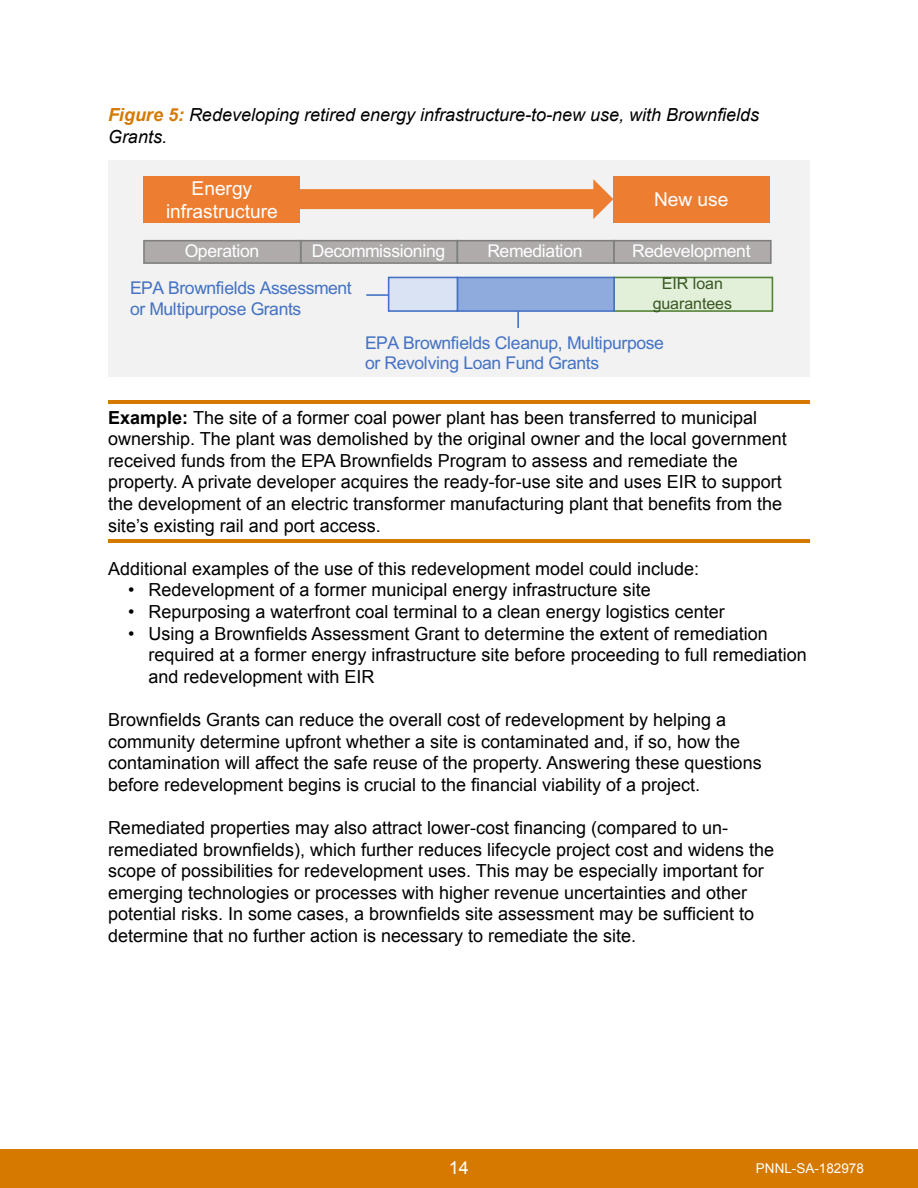
<style>
.page{position:relative;width:918px;height:1188px;background:#fff}
.page>*{position:absolute;margin:0;border:0;box-sizing:border-box;transform-origin:0 0}
.t1{font:19.2px/22.4px "Arial";color:#fff;text-align:center}
.t2{font:18px/21.6px "Arial";color:#000}
.t3{font:italic 18px/21.6px "Arial";color:#000}
.t4{font:18px "Arial";color:#fff}
.t5{font:17.55px/20.9px "Arial";letter-spacing:-.02em;color:#4472c4}
.t6{font:17.55px "Arial";letter-spacing:-.02em;color:#fff}
.t7{font:16.05px/19.2px "Arial";letter-spacing:-.005em;color:#385723;text-align:center}
.t8{font:13.5px "Arial";color:#fff}
.s1{font-weight:700;color:#d57900}
.s2{font-weight:700}
</style>
<div class="page">
<div style="left:0;top:1149px;width:918px;height:39px;background:#d57900"></div>
<hr style="left:108px;top:400px;width:702px;height:4px;background:#d57900">
<hr style="left:108px;top:539px;width:702px;height:4px;background:#d57900">
<div style="left:108px;top:161px;width:702px;height:216px;background:#f2f2f2"></div>
<hr style="left:366px;top:294px;width:22px;height:2px;background:#4472c4">
<div style="left:301px;top:241px;width:156px;height:22px;background:#afabab"></div>
<div style="left:300px;top:240px;width:158px;height:24px;border:2px solid #7f7f7f"></div>
<div style="left:457px;top:241px;width:157px;height:22px;background:#afabab"></div>
<div style="left:457px;top:240px;width:158px;height:24px;border:2px solid #7f7f7f"></div>
<div style="left:614px;top:241px;width:157px;height:22px;background:#afabab"></div>
<div style="left:613px;top:240px;width:159px;height:24px;border:2px solid #7f7f7f"></div>
<div style="left:144px;top:241px;width:157px;height:22px;background:#afabab"></div>
<div style="left:143px;top:240px;width:158px;height:24px;border:2px solid #7f7f7f"></div>
<div style="left:614px;top:277px;width:158px;height:34px;background:#e2f0d9"></div>
<div style="left:613px;top:277px;width:160px;height:35px;border:2px solid #548235"></div>
<div style="left:143px;top:176px;width:157px;height:46px;background:#ed7d31"></div>
<svg style="left:300px;top:179px;width:313px;height:40px"></svg>
<div style="left:613px;top:176px;width:157px;height:46px;background:#ed7d31"></div>
<div style="left:457px;top:277px;width:157px;height:34px;background:#8faadc"></div>
<div style="left:457px;top:277px;width:158px;height:35px;border:2px solid #4472c4"></div>
<div style="left:389px;top:277px;width:68px;height:34px;background:#dae3f3"></div>
<div style="left:388px;top:277px;width:70px;height:35px;border:2px solid #4472c4"></div>
<svg style="left:517px;top:311px;width:2px;height:17px"></svg>
<p class="t3" style="left:108px;top:104px;width:653px"><span class="s1">Figure 5:</span> Redeveloping retired energy infrastructure-to-new use, with Brownfields<br>Grants.</p>
<p class="t1" style="left:166px;top:177px;width:113px">Energy infrastructure</p>
<p class="t1" style="left:654px;top:188px;width:76px">New use</p>
<p class="t6" style="left:185px;top:239px;width:76px">Operation</p>
<p class="t6" style="left:312px;top:239px;width:135px">Decommissioning</p>
<p class="t6" style="left:487px;top:239px;width:97px">Remediation</p>
<p class="t6" style="left:632px;top:239px;width:120px">Redevelopment</p>
<p class="t7" style="left:653px;top:274px;width:81px">EIR loan guarantees</p>
<p class="t5" style="left:130px;top:278px;width:223px">EPA Brownfields Assessment or Multipurpose Grants</p>
<p class="t5" style="left:365px;top:332px;width:301px">EPA Brownfields Cleanup, Multipurpose or Revolving Loan Fund Grants</p>
<p class="t2" style="left:108px;top:407px;width:680px"><span class="s2">Example:</span> The site of a former coal power plant has been transferred to municipal ownership. The plant was demolished by the original owner and the local government received funds from the EPA Brownfields Program to assess and remediate the property. A private developer acquires the ready-for-use site and uses EIR to support the development of an electric transformer manufacturing plant that benefits from the site’s existing rail and port access.</p>
<p class="t2" style="left:108px;top:558px;width:593px">Additional examples of the use of this redevelopment model could include:</p>
<p class="t2" style="left:128px;top:579px;width:524px">• Redevelopment of a former municipal energy infrastructure site</p>
<p class="t2" style="left:128px;top:601px;width:598px">• Repurposing a waterfront coal terminal to a clean energy logistics center</p>
<p class="t2" style="left:148px;top:623px;width:660px;text-indent:-20px">• Using a Brownfields Assessment Grant to determine the extent of remediation required at a former energy infrastructure site before proceeding to full remediation and redevelopment with EIR</p>
<p class="t2" style="left:108px;top:709px;width:655px">Brownfields Grants can reduce the overall cost of redevelopment by helping a community determine upfront whether a site is contaminated and, if so, how the contamination will affect the safe reuse of the property. Answering these questions before redevelopment begins is crucial to the financial viability of a project.</p>
<p class="t2" style="left:108px;top:817px;width:668px">Remediated properties may also attract lower-cost financing (compared to un&shy;remediated brownfields), which further reduces lifecycle project cost and widens the scope of possibilities for redevelopment uses. This may be especially important for emerging technologies or processes with higher revenue uncertainties and other potential risks. In some cases, a brownfields site assessment may be sufficient to determine that no further action is necessary to remediate the site.</p>
<p class="t4" style="left:449px;top:1156px;width:22px">14</p>
<p class="t8" style="left:756px;top:1159px;width:110px">PNNL-SA-182978</p>
</div>
